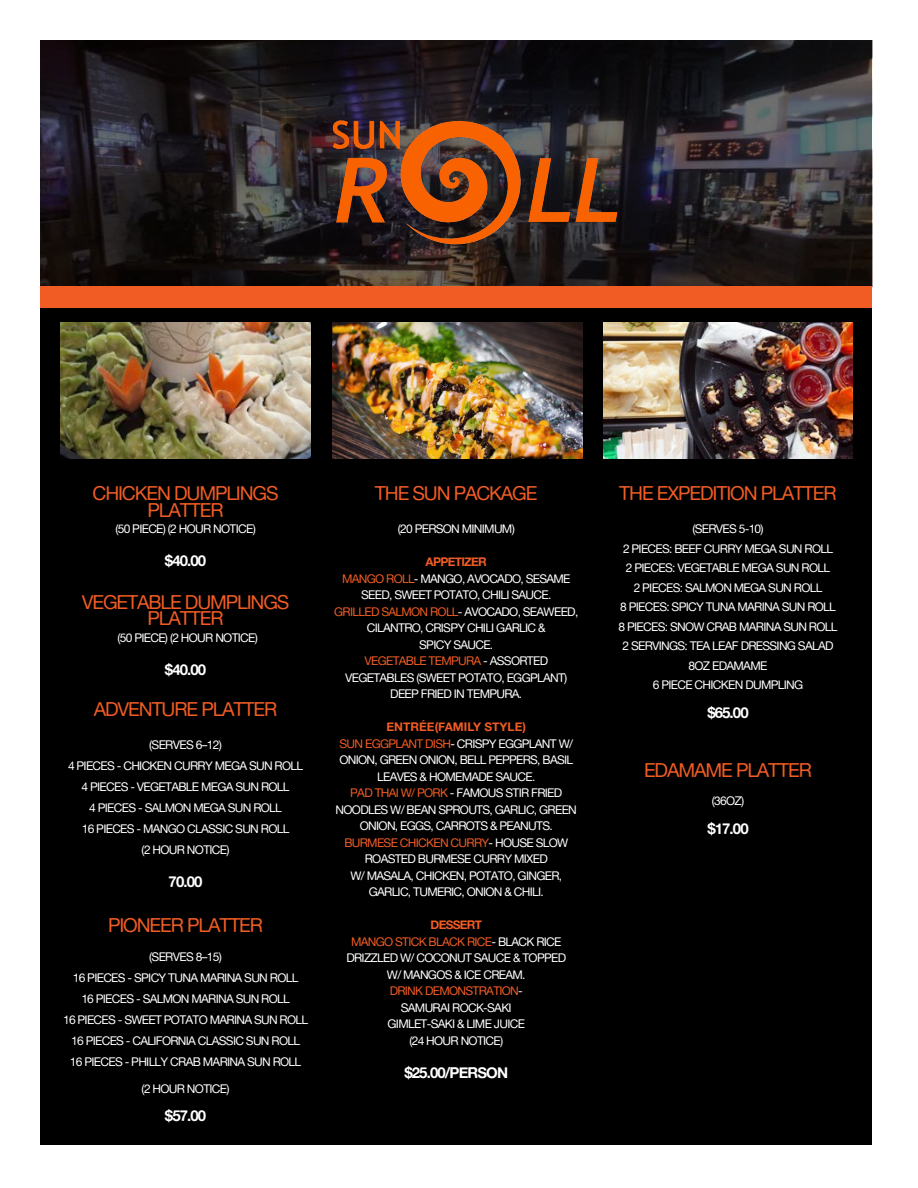
<style>
.page{position:relative;width:918px;height:1188px;background:#fff}
.page>*{position:absolute;margin:0;border:0;box-sizing:border-box;transform-origin:0 0}
.t1{font:19.35px/16.5px "Alte Haas Grotesk";letter-spacing:-.06em;color:#f15c24;text-align:center}
.t2{font:15px "Alte Haas Grotesk Bold";letter-spacing:-.06em;color:#fff}
.t3{font:12px/16.5px "Alte Haas Grotesk";letter-spacing:-.06em;color:#fff;text-align:center}
.t4{font:12px "Alte Haas Grotesk";letter-spacing:-.06em;color:#f15c24}
.t5{font:12px "Alte Haas Grotesk Bold";color:#f15c24}
.t6{font:12px "Alte Haas Grotesk Bold";letter-spacing:-.06em;color:#f15c24}
.s1{color:#f15c24}
.s2{color:#fff}
</style>
<div class="page">
<div style="left:40px;top:40px;width:832px;height:1105px;background:#000"></div>
<img style="left:40px;top:40px;width:832px;height:247px">
<img style="left:603px;top:323px;width:250px;height:135px">
<div style="left:40px;top:287px;width:832px;height:21px;background:#f15c24"></div>
<img style="left:333px;top:323px;width:249px;height:135px">
<img style="left:61px;top:323px;width:249px;height:135px">
<img style="left:310px;top:40px;width:321px;height:247px">
<p class="t1" style="left:93px;top:485px;width:188px">CHICKEN DUMPLINGS</p>
<p class="t1" style="left:148px;top:501px;width:78px">PLATTER</p>
<p class="t3" style="left:115px;top:520px;width:142px">(50 PIECE) (2 HOUR NOTICE)</p>
<p class="t2" style="left:165px;top:552px;width:43px">$40.00</p>
<p class="t1" style="left:82px;top:594px;width:209px">VEGETABLE DUMPLINGS<br>PLATTER</p>
<p class="t3" style="left:117px;top:629px;width:142px">(50 PIECE) (2 HOUR NOTICE)</p>
<p class="t2" style="left:165px;top:660px;width:43px">$40.00</p>
<p class="t1" style="left:94px;top:701px;width:185px">ADVENTURE PLATTER</p>
<p class="t3" style="left:149px;top:737px;width:74px">(SERVES 6–12)</p>
<p class="t3" style="left:68px;top:758px;width:237px">4 PIECES - CHICKEN CURRY MEGA SUN ROLL</p>
<p class="t3" style="left:82px;top:779px;width:210px">4 PIECES - VEGETABLE MEGA SUN ROLL</p>
<p class="t3" style="left:89px;top:800px;width:194px">4 PIECES - SALMON MEGA SUN ROLL</p>
<p class="t3" style="left:82px;top:821px;width:209px">16 PIECES - MANGO CLASSIC SUN ROLL</p>
<p class="t3" style="left:142px;top:842px;width:89px">(2 HOUR NOTICE)</p>
<p class="t2" style="left:169px;top:873px;width:35px">70.00</p>
<p class="t1" style="left:108px;top:917px;width:157px">PIONEER PLATTER</p>
<p class="t3" style="left:149px;top:948px;width:74px">(SERVES 8–15)</p>
<p class="t3" style="left:73px;top:969px;width:227px">16 PIECES - SPICY TUNA MARINA SUN ROLL</p>
<p class="t3" style="left:81px;top:990px;width:210px">16 PIECES - SALMON MARINA SUN ROLL</p>
<p class="t3" style="left:63px;top:1011px;width:247px">16 PIECES - SWEET POTATO MARINA SUN ROLL</p>
<p class="t3" style="left:71px;top:1032px;width:230px">16 PIECES - CALIFORNIA CLASSIC SUN ROLL</p>
<p class="t3" style="left:70px;top:1053px;width:233px">16 PIECES - PHILLY CRAB MARINA SUN ROLL</p>
<p class="t3" style="left:142px;top:1080px;width:89px">(2 HOUR NOTICE)</p>
<p class="t2" style="left:165px;top:1107px;width:43px">$57.00</p>
<p class="t1" style="left:375px;top:485px;width:164px">THE SUN PACKAGE</p>
<p class="t3" style="left:398px;top:521px;width:119px">(20 PERSON MINIMUM)</p>
<p class="t6" style="left:426px;top:555px;width:63px">APPETIZER</p>
<p class="t3" style="left:342px;top:570px;width:230px"><span class="s1">MANGO ROLL</span>- MANGO, AVOCADO, SESAME<br>SEED, SWEET POTATO, CHILI SAUCE.</p>
<p class="t3" style="left:334px;top:603px;width:246px"><span class="s1">GRILLED SALMON ROLL</span>- AVOCADO, SEAWEED,<br>CILANTRO, CRISPY CHILI GARLIC &amp;</p>
<p class="t3" style="left:419px;top:636px;width:76px">SPICY SAUCE.</p>
<p class="t4" style="left:364px;top:654px;width:185px">VEGETABLE TEMPURA <span class="s2">- ASSORTED</span></p>
<p class="t3" style="left:345px;top:669px;width:224px">VEGETABLES (SWEET POTATO, EGGPLANT)<br>DEEP FRIED IN TEMPURA.</p>
<p class="t5" style="left:387px;top:720px;width:141px">ENTRÉE(FAMILY STYLE)</p>
<p class="t3" style="left:339px;top:735px;width:235px"><span class="s1">SUN EGGPLANT DISH</span>- CRISPY EGGPLANT W/<br>ONION, GREEN ONION, BELL PEPPERS, BASIL<br>LEAVES &amp; HOMEMADE SAUCE.</p>
<p class="t3" style="left:350px;top:785px;width:214px"><span class="s1">PAD THAI W/ PORK</span> - FAMOUS STIR FRIED</p>
<p class="t3" style="left:336px;top:801px;width:243px">NOODLES W/ BEAN SPROUTS, GARLIC, GREEN<br>ONION, EGGS, CARROTS &amp; PEANUTS.</p>
<p class="t3" style="left:344px;top:834px;width:225px"><span class="s1">BURMESE CHICKEN CURRY</span>- HOUSE SLOW<br>ROASTED BURMESE CURRY MIXED</p>
<p class="t3" style="left:350px;top:867px;width:213px">W/ MASALA, CHICKEN, POTATO, GINGER,</p>
<p class="t3" style="left:369px;top:884px;width:177px">GARLIC, TUMERIC, ONION &amp; CHILI.</p>
<p class="t6" style="left:431px;top:918px;width:53px">DESSERT</p>
<p class="t4" style="left:351px;top:935px;width:212px">MANGO STICK BLACK RICE<span class="s2">- BLACK RICE</span></p>
<p class="t3" style="left:346px;top:950px;width:221px">DRIZZLED W/ COCONUT SAUCE &amp; TOPPED</p>
<p class="t3" style="left:387px;top:966px;width:140px">W/ MANGOS &amp; ICE CREAM.</p>
<p class="t4" style="left:390px;top:984px;width:135px">DRINK DEMONSTRATION<span class="s2">-</span></p>
<p class="t3" style="left:401px;top:999px;width:112px">SAMURAI ROCK-SAKI</p>
<p class="t3" style="left:388px;top:1016px;width:139px">GIMLET-SAKI &amp; LIME JUICE</p>
<p class="t3" style="left:409px;top:1032px;width:95px">(24 HOUR NOTICE)</p>
<p class="t2" style="left:404px;top:1063px;width:105px">$25.00/PERSON</p>
<p class="t1" style="left:619px;top:485px;width:219px">THE EXPEDITION PLATTER</p>
<p class="t3" style="left:692px;top:520px;width:73px">(SERVES 5-10)</p>
<p class="t3" style="left:623px;top:540px;width:212px">2 PIECES: BEEF CURRY MEGA SUN ROLL</p>
<p class="t3" style="left:626px;top:559px;width:206px">2 PIECES: VEGETABLE MEGA SUN ROLL</p>
<p class="t3" style="left:634px;top:579px;width:190px">2 PIECES: SALMON MEGA SUN ROLL</p>
<p class="t3" style="left:620px;top:598px;width:217px">8 PIECES: SPICY TUNA MARINA SUN ROLL</p>
<p class="t3" style="left:619px;top:618px;width:220px">8 PIECES: SNOW CRAB MARINA SUN ROLL</p>
<p class="t3" style="left:622px;top:637px;width:213px">2 SERVINGS: TEA LEAF DRESSING SALAD</p>
<p class="t3" style="left:689px;top:657px;width:80px">8OZ EDAMAME</p>
<p class="t3" style="left:653px;top:676px;width:152px">6 PIECE CHICKEN DUMPLING</p>
<p class="t2" style="left:707px;top:703px;width:43px">$65.00</p>
<p class="t1" style="left:644px;top:761px;width:170px">EDAMAME PLATTER</p>
<p class="t3" style="left:712px;top:792px;width:34px">(36OZ)</p>
<p class="t2" style="left:707px;top:819px;width:43px">$17.00</p>
</div>
